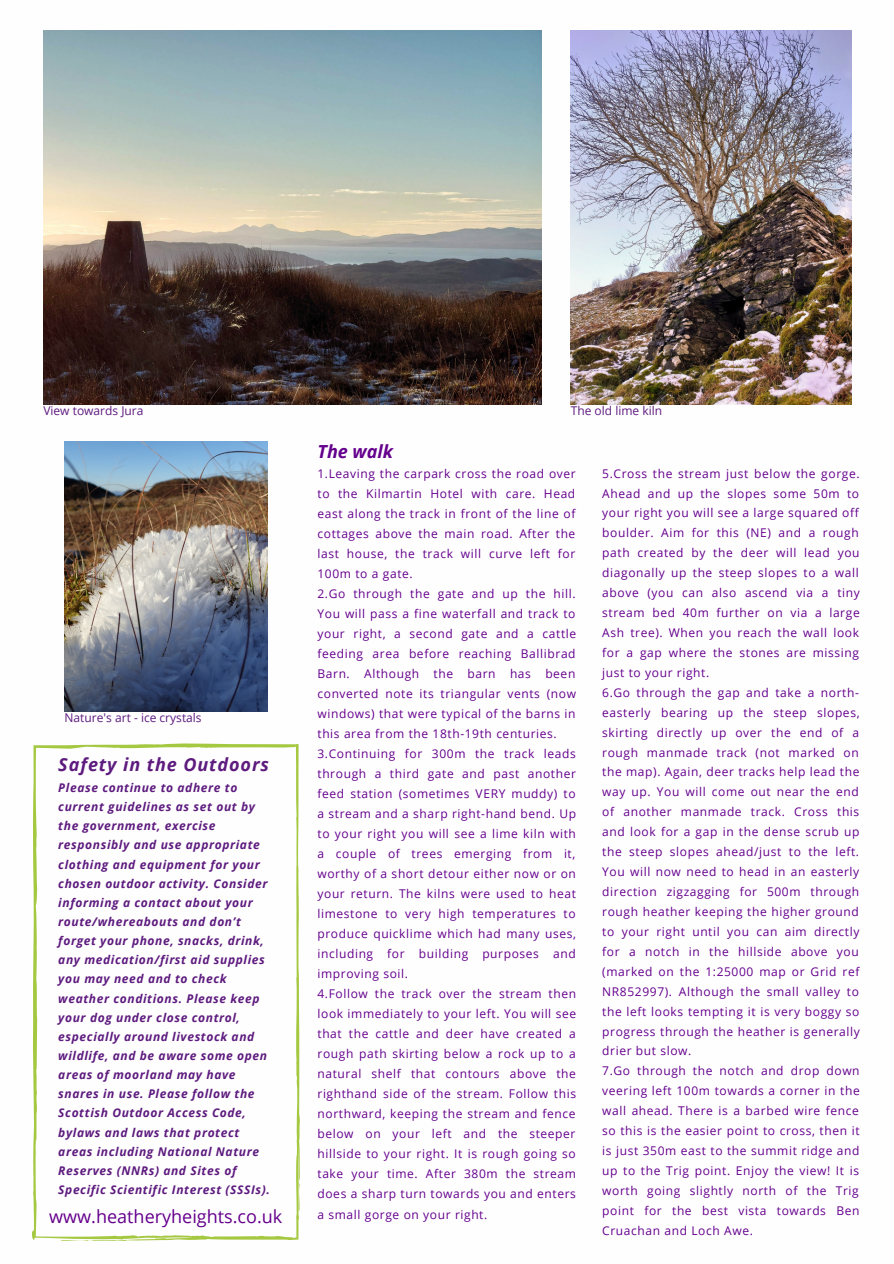
<style>
.page{position:relative;width:894px;height:1264px;background:#fff}
.page>*{position:absolute;margin:0;border:0;box-sizing:border-box;transform-origin:0 0}
.t1{font:18px "Open Sans";color:#64008c}
.t2{font:italic 700 18px "Open Sans";letter-spacing:.05em;color:#5d1b7e}
.t3{font:italic 700 18px "Open Sans";color:#64008c}
.t4{font:12px/20px "Open Sans";letter-spacing:.05em;color:#64008c;text-align:justify}
.t5{font:italic 700 12px/19.2px "Open Sans";letter-spacing:.05em;color:#5d1b7e}
.t6{font:12px "Open Sans";color:#5d1b7e}
</style>
<div class="page">
<svg style="left:32px;top:743px;width:268px;height:498px"></svg>
<img style="left:65px;top:441px;width:202px;height:270px">
<img style="left:43px;top:31px;width:498px;height:374px">
<img style="left:570px;top:31px;width:281px;height:374px">
<p class="t6" style="left:43px;top:402px;width:102px">View towards Jura</p>
<p class="t6" style="left:570px;top:402px;width:93px">The old lime kiln</p>
<p class="t6" style="left:65px;top:709px;width:138px">Nature's art - ice crystals</p>
<p class="t2" style="left:58px;top:751px;width:212px">Safety in the Outdoors</p>
<p class="t5" style="left:58px;top:777px;width:213px">Please continue to adhere to current guidelines as set out by the government, exercise responsibly and use appropriate clothing and equipment for your chosen outdoor activity. Consider informing a contact about your route/whereabouts and don’t forget your phone, snacks, drink, any medication/first aid supplies you may need and to check weather conditions. Please keep your dog under close control, especially around livestock and wildlife, and be aware some open areas of moorland may have snares in use. Please follow the<br>Scottish Outdoor Access Code, bylaws and laws that protect areas including National Nature<br>Reserves (NNRs) and Sites of<br>Specific Scientific Interest (SSSIs).</p>
<p class="t1" style="left:49px;top:1203px;width:234px">www.heatheryheights.co.uk</p>
<p class="t3" style="left:317px;top:439px;width:77px">The walk</p>
<p class="t4" style="left:317px;top:463px;width:260px">1.Leaving the carpark cross the road over to the Kilmartin Hotel with care. Head east along the track in front of the line of cottages above the main road. After the last house, the track will curve left for 100m to a gate.</p>
<p class="t4" style="left:317px;top:583px;width:260px">2.Go through the gate and up the hill.<br>You will pass a fine waterfall and track to your right, a second gate and a cattle feeding area before reaching Ballibrad Barn. Although the barn has been converted note its triangular vents (now windows) that were typical of the barns in this area from the 18th-19th centuries.</p>
<p class="t4" style="left:317px;top:743px;width:260px">3.Continuing for 300m the track leads through a third gate and past another feed station (sometimes VERY muddy) to a stream and a sharp right-hand bend. Up to your right you will see a lime kiln with a couple of trees emerging from it, worthy of a short detour either now or on your return. The kilns were used to heat limestone to very high temperatures to produce quicklime which had many uses, including for building purposes and improving soil.</p>
<p class="t4" style="left:317px;top:983px;width:260px">4.Follow the track over the stream then look immediately to your left. You will see that the cattle and deer have created a rough path skirting below a rock up to a natural shelf that contours above the righthand side of the stream. Follow this northward, keeping the stream and fence below on your left and the steeper hillside to your right. It is rough going so take your time. After 380m the stream does a sharp turn towards you and enters a small gorge on your right.</p>
<p class="t4" style="left:602px;top:463px;width:259px">5.Cross the stream just below the gorge.<br>Ahead and up the slopes some 50m to your right you will see a large squared off boulder. Aim for this (NE) and a rough path created by the deer will lead you diagonally up the steep slopes to a wall above (you can also ascend via a tiny stream bed 40m further on via a large Ash tree). When you reach the wall look for a gap where the stones are missing just to your right.</p>
<p class="t4" style="left:602px;top:682px;width:259px">6.Go through the gap and take a north&shy;easterly bearing up the steep slopes, skirting directly up over the end of a rough manmade track (not marked on the map). Again, deer tracks help lead the way up. You will come out near the end of another manmade track. Cross this and look for a gap in the dense scrub up the steep slopes ahead/just to the left.<br>You will now need to head in an easterly direction zigzagging for 500m through rough heather keeping the higher ground to your right until you can aim directly for a notch in the hillside above you (marked on the 1:25000 map or Grid ref NR852997). Although the small valley to the left looks tempting it is very boggy so progress through the heather is generally drier but slow.</p>
<p class="t4" style="left:602px;top:1060px;width:259px">7.Go through the notch and drop down veering left 100m towards a corner in the wall ahead. There is a barbed wire fence so this is the easier point to cross, then it is just 350m east to the summit ridge and up to the Trig point. Enjoy the view! It is worth going slightly north of the Trig point for the best vista towards Ben Cruachan and Loch Awe.</p>
</div>
